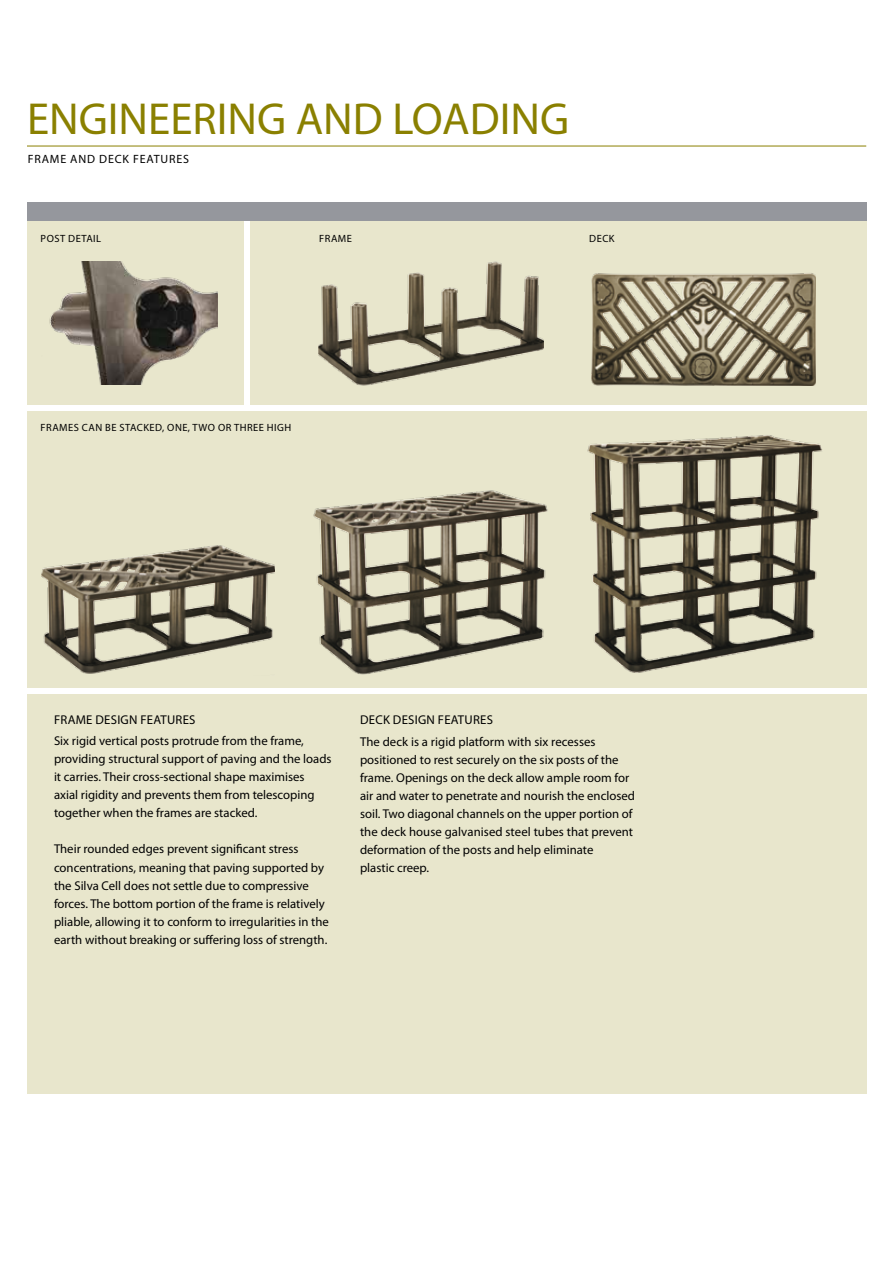
<style>
.page{position:relative;width:893px;height:1263px;background:#fff}
.page>*{position:absolute;margin:0;border:0;box-sizing:border-box;transform-origin:0 0}
.t1{font:45px "Myriad Pro";color:#8a8000}
.t2{font:12.75px/18px "Myriad Pro";color:#000}
.t3{font:12px "Myriad Pro";letter-spacing:.07em;color:#000}
.t4{font:10.5px "Myriad Pro";letter-spacing:.045em;color:#000}
</style>
<div class="page">
<div style="left:27px;top:411px;width:839px;height:277px;background:#e8e6cc"></div>
<div style="left:27px;top:215px;width:216px;height:189px;background:#e8e6cc"></div>
<div style="left:250px;top:215px;width:616px;height:189px;background:#e8e6cc"></div>
<img style="left:587px;top:435px;width:235px;height:238px">
<img style="left:591px;top:273px;width:225px;height:113px">
<img style="left:313px;top:490px;width:235px;height:185px">
<img style="left:318px;top:261px;width:225px;height:125px">
<img style="left:41px;top:545px;width:234px;height:129px">
<img style="left:49px;top:261px;width:169px;height:123px">
<div style="left:27px;top:694px;width:839px;height:400px;background:#e8e6cc"></div>
<div style="left:27px;top:202px;width:839px;height:19px;background:#95979d"></div>
<hr style="left:27px;top:146px;width:839px;height:1px;background:#8a8000">
<h1 class="t1" style="left:27px;top:92px;width:544px">ENGINEERING AND LOADING</h1>
<p class="t3" style="left:28px;top:152px;width:163px">FRAME AND DECK FEATURES</p>
<p class="t4" style="left:41px;top:232px;width:7px">post</p>
<p class="t4" style="left:68px;top:232px;width:7px">detail</p>
<p class="t4" style="left:319px;top:232px;width:8px">frame</p>
<p class="t4" style="left:589px;top:232px;width:8px">deck</p>
<p class="t4" style="left:41px;top:421px;width:49px">FRAMES can</p>
<p class="t4" style="left:105px;top:421px;width:22px">be stacked</p>
<p class="t4" style="left:162px;top:421px;width:13px">, one</p>
<p class="t4" style="left:188px;top:421px;width:14px">, two</p>
<p class="t4" style="left:218px;top:421px;width:23px">or three</p>
<p class="t4" style="left:267px;top:421px;width:7px">high</p>
<p class="t2" style="left:54px;top:708px;width:251px;line-height:21.6px">FRAME DESIGN FEATURES<br>Six rigid vertical posts protrude from the frame,</p>
<p class="t2" style="left:54px;top:750px;width:279px">providing structural support of paving and the loads it carries. Their cross-sectional shape maximises axial rigidity and prevents them from telescoping together when the frames are stacked.</p>
<p class="t2" style="left:54px;top:840px;width:276px">Their rounded edges prevent significant stress concentrations, meaning that paving supported by the Silva Cell does not settle due to compressive forces. The bottom portion of the frame is relatively pliable, allowing it to conform to irregularities in the earth without breaking or suffering loss of strength.</p>
<p class="t2" style="left:360px;top:709px;width:237px;line-height:21.6px">DECK DESIGN FEATURES<br>The deck is a rigid platform with six recesses</p>
<p class="t2" style="left:360px;top:750px;width:277px">positioned to rest securely on the six posts of the frame. Openings on the deck allow ample room for air and water to penetrate and nourish the enclosed soil. Two diagonal channels on the upper portion of the deck house galvanised steel tubes that prevent deformation of the posts and help eliminate<br>plastic creep.</p>
</div>
